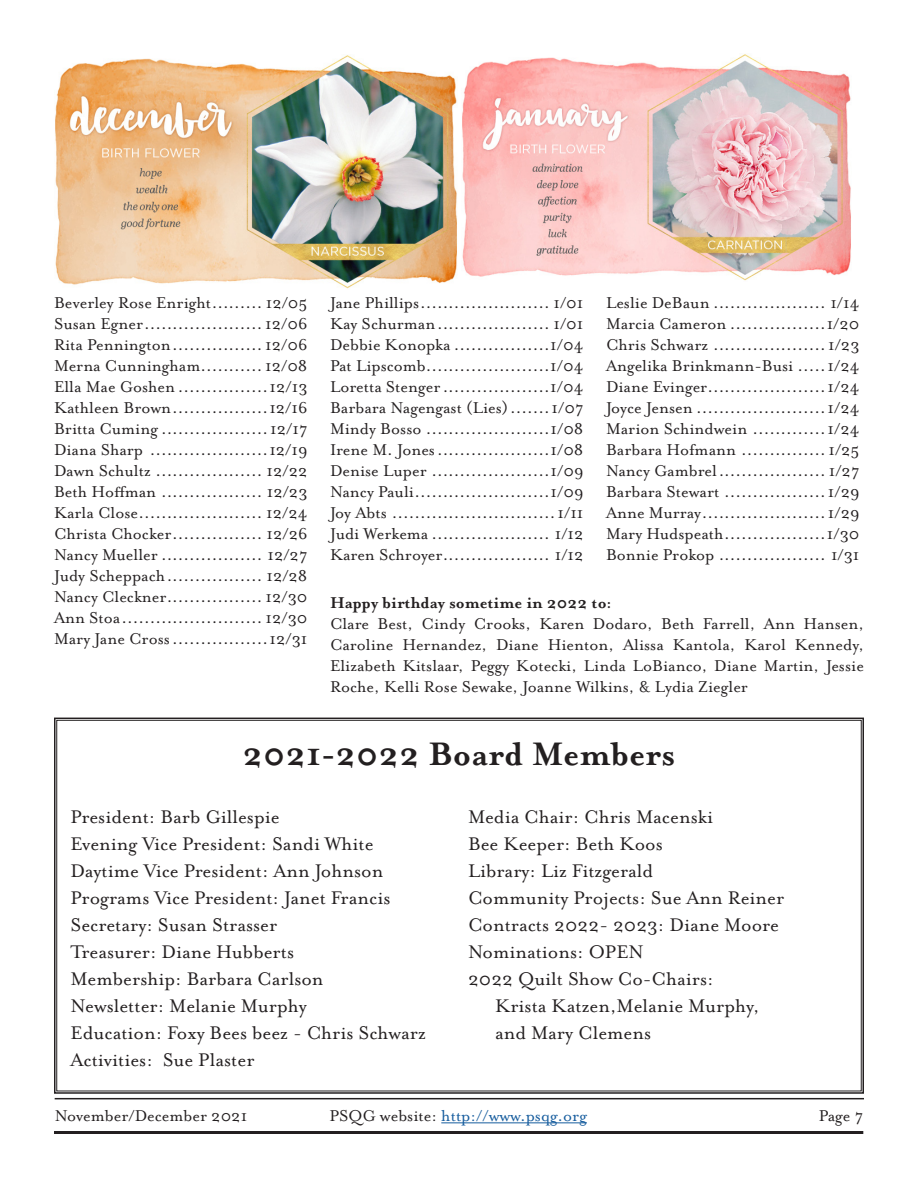
<style>
.page{position:relative;width:918px;height:1188px;background:#fff}
.page>*{position:absolute;margin:0;border:0;box-sizing:border-box;transform-origin:0 0}
.Headline{font:700 37.35px "Mrs Eaves OT";color:#231f20}
.Board_Members{font:21px/27px "Mrs Eaves OT";color:#231f20}
.Birthdays{font:18px/21px "Mrs Eaves OT";color:#231f20;text-align:justify}
.t1{font:18px "Mrs Eaves OT";color:#175d9e}
.Birthdays-2{font:700 18px "Mrs Eaves OT";color:#231f20}
.s1{color:#231f20}
</style>
<div class="page">
<hr style="left:441px;top:1123px;width:146px;height:1px;background:#175d9e">
<hr style="left:55px;top:1098px;width:809px;height:1px;background:#231f20">
<hr style="left:54px;top:1131px;width:809px;height:3px;background:#231f20">
<svg style="left:54px;top:717px;width:810px;height:377px"></svg>
<img style="left:55px;top:55px;width:402px;height:234px">
<img style="left:462px;top:54px;width:389px;height:227px">
<p class="Birthdays" style="left:54px;top:292px;width:255px">Beverley Rose Enright......... 12/05</p>
<p class="Birthdays" style="left:54px;top:313px;width:255px">Susan Egner.....................12/06</p>
<p class="Birthdays" style="left:54px;top:334px;width:255px">Rita Pennington................12/06</p>
<p class="Birthdays" style="left:54px;top:355px;width:255px">Merna Cunningham...........12/08</p>
<p class="Birthdays" style="left:54px;top:376px;width:255px">Ella Mae Goshen ................12/13</p>
<p class="Birthdays" style="left:54px;top:397px;width:255px">Kathleen Brown.................12/16</p>
<p class="Birthdays" style="left:54px;top:418px;width:255px">Britta Cuming ...................12/17</p>
<p class="Birthdays" style="left:54px;top:439px;width:255px">Diana Sharp .....................12/19</p>
<p class="Birthdays" style="left:54px;top:460px;width:255px">Dawn Schultz ................... 12/22</p>
<p class="Birthdays" style="left:54px;top:481px;width:255px">Beth Hoffman .................. 12/23</p>
<p class="Birthdays" style="left:54px;top:502px;width:255px">Karla Close...................... 12/24</p>
<p class="Birthdays" style="left:54px;top:523px;width:255px">Christa Chocker................ 12/26</p>
<p class="Birthdays" style="left:54px;top:544px;width:255px">Nancy Mueller .................. 12/27</p>
<p class="Birthdays" style="left:54px;top:565px;width:255px">Judy Scheppach................. 12/28</p>
<p class="Birthdays" style="left:54px;top:586px;width:255px">Nancy Cleckner................. 12/30</p>
<p class="Birthdays" style="left:54px;top:607px;width:255px">Ann Stoa......................... 12/30</p>
<p class="Birthdays" style="left:54px;top:628px;width:255px">Mary Jane Cross.................12/31</p>
<p class="Birthdays" style="left:330px;top:292px;width:255px">Jane Phillips....................... 1/01</p>
<p class="Birthdays" style="left:330px;top:313px;width:255px">Kay Schurman.................... 1/01</p>
<p class="Birthdays" style="left:330px;top:334px;width:255px">Debbie Konopka .................1/04</p>
<p class="Birthdays" style="left:330px;top:355px;width:255px">Pat Lipscomb......................1/04</p>
<p class="Birthdays" style="left:330px;top:376px;width:255px">Loretta Stenger...................1/04</p>
<p class="Birthdays" style="left:330px;top:397px;width:255px">Barbara Nagengast (Lies).......1/07</p>
<p class="Birthdays" style="left:330px;top:418px;width:255px">Mindy Bosso ......................1/08</p>
<p class="Birthdays" style="left:330px;top:439px;width:255px">Irene M. Jones....................1/08</p>
<p class="Birthdays" style="left:330px;top:460px;width:255px">Denise Luper .....................1/09</p>
<p class="Birthdays" style="left:330px;top:481px;width:255px">Nancy Pauli........................1/09</p>
<p class="Birthdays" style="left:330px;top:502px;width:255px">Joy Abts .............................1/11</p>
<p class="Birthdays" style="left:330px;top:523px;width:255px">Judi Werkema ..................... 1/12</p>
<p class="Birthdays" style="left:330px;top:544px;width:255px">Karen Schroyer................... 1/12</p>
<p class="Birthdays" style="left:606px;top:292px;width:255px">Leslie DeBaun .................... 1/14</p>
<p class="Birthdays" style="left:606px;top:313px;width:255px">Marcia Cameron .................1/20</p>
<p class="Birthdays" style="left:606px;top:334px;width:255px">Chris Schwarz ....................1/23</p>
<p class="Birthdays" style="left:606px;top:355px;width:255px">Angelika Brinkmann-Busi .....1/24</p>
<p class="Birthdays" style="left:606px;top:376px;width:255px">Diane Evinger.....................1/24</p>
<p class="Birthdays" style="left:606px;top:397px;width:255px">Joyce Jensen .......................1/24</p>
<p class="Birthdays" style="left:606px;top:418px;width:255px">Marion Schindwein .............1/24</p>
<p class="Birthdays" style="left:606px;top:439px;width:255px">Barbara Hofmann ...............1/25</p>
<p class="Birthdays" style="left:606px;top:460px;width:255px">Nancy Gambrel................... 1/27</p>
<p class="Birthdays" style="left:606px;top:481px;width:255px">Barbara Stewart ..................1/29</p>
<p class="Birthdays" style="left:606px;top:502px;width:255px">Anne Murray......................1/29</p>
<p class="Birthdays" style="left:606px;top:523px;width:255px">Mary Hudspeath..................1/30</p>
<p class="Birthdays" style="left:606px;top:544px;width:255px">Bonnie Prokop ................... 1/31</p>
<p class="Birthdays-2" style="left:330px;top:593px;width:283px">Happy birthday sometime in 2022 to:</p>
<p class="Birthdays" style="left:330px;top:614px;width:536px">Clare Best, Cindy Crooks, Karen Dodaro, Beth Farrell, Ann Hansen, Caroline Hernandez, Diane Hienton, Alissa Kantola, Karol Kennedy, Elizabeth Kitslaar, Peggy Kotecki, Linda LoBianco, Diane Martin, Jessie Roche, Kelli Rose Sewake, Joanne Wilkins, &amp; Lydia Ziegler</p>
<p class="Headline" style="left:243px;top:734px;width:434px">2021-2022 Board Members</p>
<p class="Board_Members" style="left:70px;top:803px;width:211px">President: Barb Gillespie</p>
<p class="Board_Members" style="left:70px;top:830px;width:305px">Evening Vice President: Sandi White</p>
<p class="Board_Members" style="left:70px;top:857px;width:314px">Daytime Vice President: Ann Johnson</p>
<p class="Board_Members" style="left:70px;top:884px;width:322px">Programs Vice President: Janet Francis</p>
<p class="Board_Members" style="left:70px;top:911px;width:208px">Secretary: Susan Strasser</p>
<p class="Board_Members" style="left:70px;top:938px;width:225px">Treasurer: Diane Hubberts</p>
<p class="Board_Members" style="left:70px;top:965px;width:255px">Membership: Barbara Carlson</p>
<p class="Board_Members" style="left:70px;top:992px;width:238px">Newsletter: Melanie Murphy</p>
<p class="Board_Members" style="left:70px;top:1019px;width:357px">Education: Foxy Bees beez - Chris Schwarz</p>
<p class="Board_Members" style="left:70px;top:1046px;width:186px">Activities: Sue Plaster</p>
<p class="Board_Members" style="left:468px;top:803px;width:247px">Media Chair: Chris Macenski</p>
<p class="Board_Members" style="left:468px;top:830px;width:196px">Bee Keeper: Beth Koos</p>
<p class="Board_Members" style="left:468px;top:857px;width:187px">Library: Liz Fitzgerald</p>
<p class="Board_Members" style="left:468px;top:884px;width:318px">Community Projects: Sue Ann Reiner</p>
<p class="Board_Members" style="left:468px;top:911px;width:312px">Contracts 2022- 2023: Diane Moore</p>
<p class="Board_Members" style="left:468px;top:938px;width:177px">Nominations: OPEN</p>
<p class="Board_Members" style="left:495px;top:965px;width:266px;text-indent:-27px">2022 Quilt Show Co-Chairs:<br>Krista Katzen,Melanie Murphy, and Mary Clemens</p>
<p class="Birthdays" style="left:55px;top:1106px;width:194px">November/December 2021</p>
<p class="t1" style="left:329px;top:1106px;width:259px"><span class="s1">PSQG website:</span> http://www.psqg.org</p>
<p class="Birthdays" style="left:819px;top:1106px;width:46px">Page 7</p>
</div>
